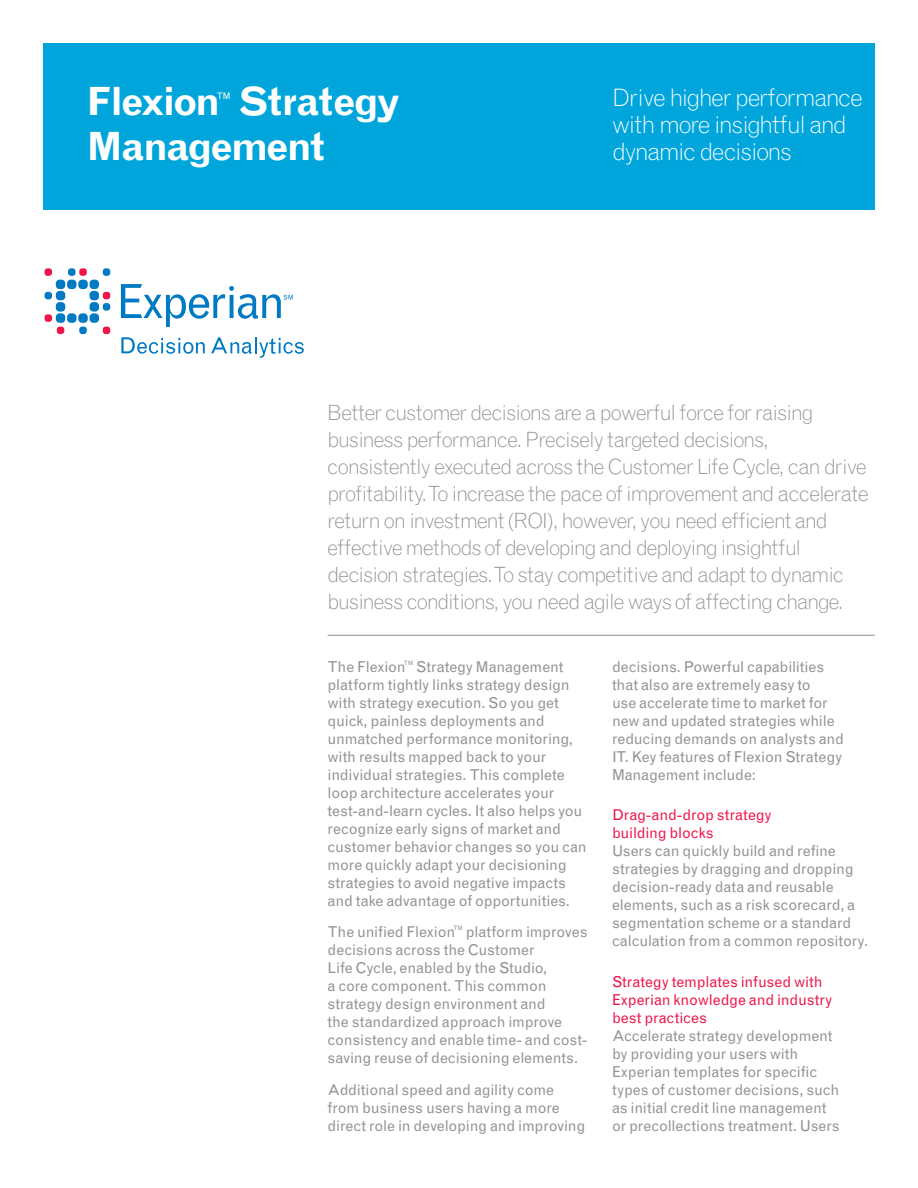
<style>
.page{position:relative;width:918px;height:1188px;background:#fff}
.page>*{position:absolute;margin:0;border:0;box-sizing:border-box;transform-origin:0 0}
.Headline{font:700 39px "Grotesque MT Std";letter-spacing:-.055em;color:#fff}
.body_copy{font:300 24px/27px "Grotesque MT Std";letter-spacing:-.055em;color:#fff}
.intro_copy{font:300 21px/27px "Grotesque MT Std";letter-spacing:-.05em;color:#919396}
.body_copy-2{font:15px/18px "Grotesque MT Std";letter-spacing:-.01em;color:#919396}
.body_copy-3{font:15px/18px "Grotesque MT Std";letter-spacing:-.01em;color:#ed164b}
.Headline-2{font:9px "Grotesque MT Std";color:#fff}
.body_copy-4{font:6px "Grotesque MT Std";color:#919396}
</style>
<div class="page">
<div style="left:43px;top:43px;width:832px;height:166px;background:#00a6db"></div>
<hr style="left:328px;top:635px;width:547px;height:1px;background:#919396">
<div style="left:56px;top:280px;width:9px;height:9px;background:#007ac2;border-radius:4px"></div>
<div style="left:67px;top:280px;width:10px;height:9px;background:#007ac2;border-radius:4px"></div>
<div style="left:78px;top:280px;width:10px;height:9px;background:#007ac2;border-radius:4px"></div>
<div style="left:90px;top:280px;width:9px;height:9px;background:#007ac2;border-radius:4px"></div>
<div style="left:56px;top:291px;width:9px;height:9px;background:#007ac2;border-radius:4px"></div>
<div style="left:90px;top:291px;width:9px;height:9px;background:#007ac2;border-radius:4px"></div>
<div style="left:56px;top:302px;width:9px;height:10px;background:#007ac2;border-radius:4px"></div>
<div style="left:90px;top:302px;width:9px;height:10px;background:#007ac2;border-radius:4px"></div>
<div style="left:56px;top:313px;width:9px;height:10px;background:#007ac2;border-radius:4px"></div>
<div style="left:67px;top:313px;width:10px;height:10px;background:#007ac2;border-radius:4px"></div>
<div style="left:78px;top:313px;width:10px;height:10px;background:#007ac2;border-radius:4px"></div>
<div style="left:90px;top:313px;width:9px;height:10px;background:#007ac2;border-radius:4px"></div>
<div style="left:103px;top:268px;width:7px;height:8px;background:#007ac2;border-radius:3px"></div>
<div style="left:79px;top:268px;width:8px;height:8px;background:#ed164b;border-radius:3px"></div>
<div style="left:68px;top:268px;width:8px;height:8px;background:#007ac2;border-radius:3px"></div>
<div style="left:45px;top:268px;width:7px;height:8px;background:#ed164b;border-radius:3px"></div>
<div style="left:45px;top:292px;width:7px;height:7px;background:#007ac2;border-radius:3px"></div>
<div style="left:45px;top:314px;width:7px;height:8px;background:#ed164b;border-radius:3px"></div>
<div style="left:103px;top:292px;width:7px;height:7px;background:#ed164b;border-radius:3px"></div>
<div style="left:103px;top:303px;width:7px;height:8px;background:#007ac2;border-radius:3px"></div>
<div style="left:103px;top:327px;width:7px;height:7px;background:#ed164b;border-radius:3px"></div>
<div style="left:79px;top:327px;width:8px;height:7px;background:#007ac2;border-radius:3px"></div>
<div style="left:57px;top:327px;width:7px;height:7px;background:#ed164b;border-radius:3px"></div>
<svg style="left:121px;top:284px;width:172px;height:43px"></svg>
<svg style="left:121px;top:337px;width:84px;height:17px"></svg>
<svg style="left:211px;top:337px;width:93px;height:21px"></svg>
<p class="Headline" style="left:87px;top:78px;width:316px">Flexion Strategy</p>
<p class="Headline-2" style="left:217px;top:90px;width:15px">TM</p>
<p class="Headline" style="left:87px;top:123px;width:240px">Management</p>
<p class="body_copy" style="left:612px;top:84px;width:252px">Drive higher performance with more insightful and dynamic decisions</p>
<p class="intro_copy" style="left:327px;top:399px;width:543px">Better customer decisions are a powerful force for raising business performance. Precisely targeted decisions, consistently executed across the Customer Life Cycle, can drive profitability. To increase the pace of improvement and accelerate return on investment (ROI), however, you need efficient and effective methods of developing and deploying insightful decision strategies. To stay competitive and adapt to dynamic business conditions, you need agile ways of affecting change.</p>
<p class="body_copy-2" style="left:328px;top:657px;width:261px;text-indent:89px">Strategy Management platform tightly links strategy design with strategy execution. So you get quick, painless deployments and unmatched performance monitoring, with results mapped back to your individual strategies. This complete loop architecture accelerates your test-and-learn cycles. It also helps you recognize early signs of market and customer behavior changes so you can more quickly adapt your decisioning strategies to avoid negative impacts and take advantage of opportunities.</p>
<p class="body_copy-2" style="left:328px;top:923px;width:129px">The unified Flexion</p>
<p class="body_copy-4" style="left:453px;top:925px;width:11px">TM</p>
<p class="body_copy-2" style="left:328px;top:657px;width:80px">The Flexion</p>
<p class="body_copy-4" style="left:404px;top:659px;width:11px">TM</p>
<p class="body_copy-2" style="left:328px;top:923px;width:262px;text-indent:138px">platform improves decisions across the Customer<br>Life Cycle, enabled by the Studio,<br>a core component. This common strategy design environment and<br>the standardized approach improve consistency and enable time- and cost&shy;saving reuse of decisioning elements.</p>
<p class="body_copy-2" style="left:328px;top:1080px;width:259px">Additional speed and agility come from business users having a more direct role in developing and improving</p>
<p class="body_copy-2" style="left:612px;top:658px;width:234px">decisions. Powerful capabilities that also are extremely easy to<br>use accelerate time to market for new and updated strategies while reducing demands on analysts and<br>IT. Key features of Flexion Strategy<br>Management include:</p>
<p class="body_copy-3" style="left:612px;top:806px;width:161px">Drag-and-drop strategy building blocks</p>
<p class="body_copy-2" style="left:612px;top:842px;width:258px">Users can quickly build and refine strategies by dragging and dropping decision-ready data and reusable elements, such as a risk scorecard, a segmentation scheme or a standard calculation from a common repository.</p>
<p class="body_copy-3" style="left:612px;top:973px;width:222px">Strategy templates infused with<br>Experian knowledge and industry best practices</p>
<p class="body_copy-2" style="left:612px;top:1027px;width:229px">Accelerate strategy development by providing your users with Experian templates for specific types of customer decisions, such as initial credit line management or precollections treatment. Users</p>
</div>
